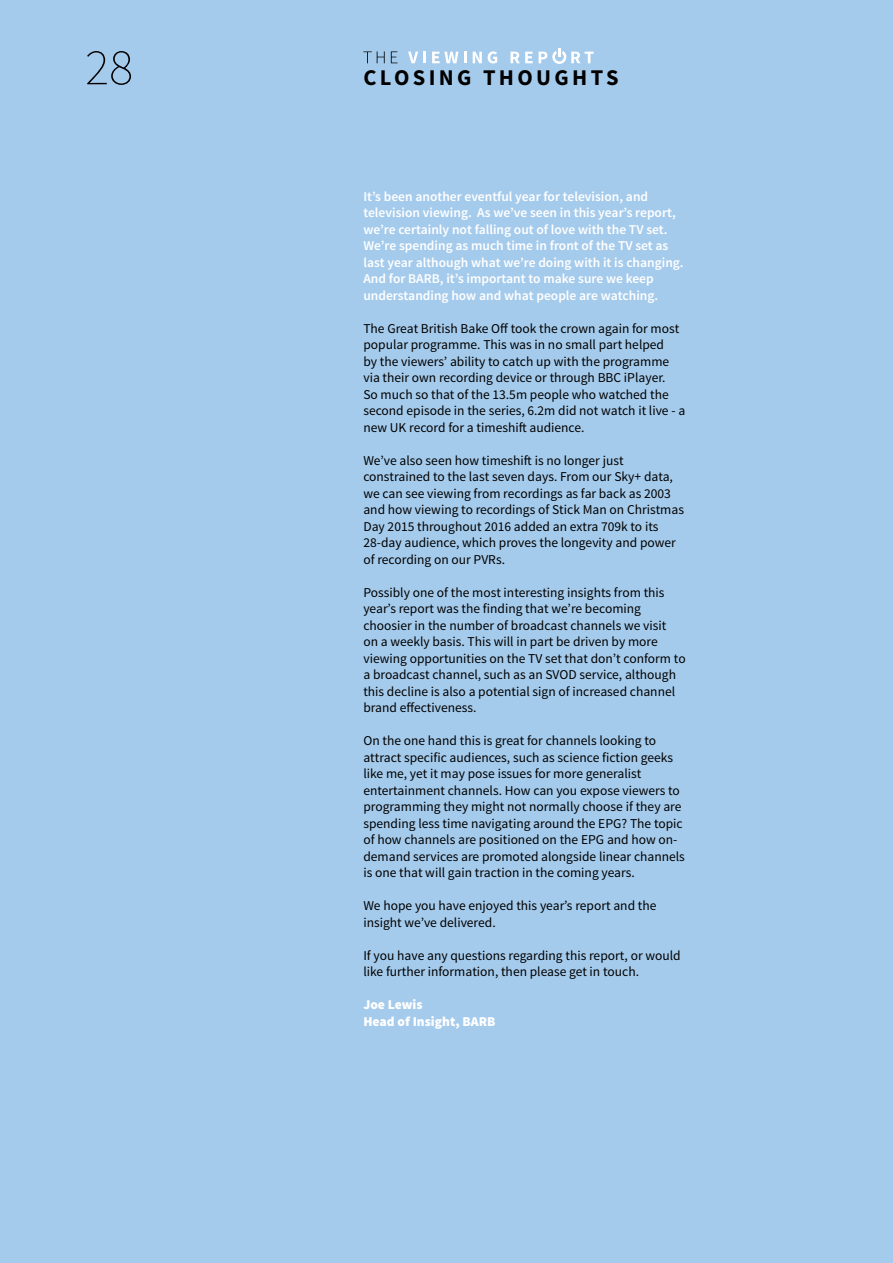
<style>
.page{position:relative;width:893px;height:1263px;background:#a5cbec}
.page>*{position:absolute;margin:0;border:0;box-sizing:border-box;transform-origin:0 0}
.t1{font:200 51px "Source Sans Pro";color:#000}
.t2{font:700 22.5px "Source Sans Pro";letter-spacing:.15em;color:#000}
.t3{font:13.5px/16.5px "Source Sans Pro";color:#000}
.t4{font:600 13.5px/16.5px "Source Sans Pro";color:#fff}
.t5{font:900 13.5px/16.5px "Source Sans Pro";color:#fff}
</style>
<div class="page">
<svg style="left:363px;top:51px;width:22px;height:12px"></svg>
<svg style="left:391px;top:51px;width:6px;height:12px"></svg>
<svg style="left:408px;top:52px;width:18px;height:11px"></svg>
<svg style="left:432px;top:52px;width:26px;height:11px"></svg>
<svg style="left:464px;top:52px;width:2px;height:11px"></svg>
<svg style="left:473px;top:52px;width:9px;height:11px"></svg>
<svg style="left:488px;top:51px;width:9px;height:13px"></svg>
<svg style="left:510px;top:52px;width:23px;height:11px"></svg>
<svg style="left:539px;top:49px;width:55px;height:15px"></svg>
<h1 class="t1" style="left:85px;top:37px;width:50px">28</h1>
<h2 class="t2" style="left:363px;top:63px;width:257px">CLOSING THOUGHTS</h2>
<p class="t4" style="left:363px;top:188px;width:322px">It’s been another eventful year for television, and television viewing. As we’ve seen in this year’s report, we’re certainly not falling out of love with the TV set.<br>We’re spending as much time in front of the TV set as last year although what we’re doing with it is changing.<br>And for BARB, it’s important to make sure we keep understanding how and what people are watching.</p>
<p class="t3" style="left:363px;top:320px;width:323px">The Great British Bake Off took the crown again for most popular programme. This was in no small part helped<br>by the viewers’ ability to catch up with the programme via their own recording device or through BBC iPlayer.<br>So much so that of the 13.5m people who watched the second episode in the series, 6.2m did not watch it live - a new UK record for a timeshift audience.</p>
<p class="t3" style="left:363px;top:452px;width:322px">We’ve also seen how timeshift is no longer just constrained to the last seven days. From our Sky+ data, we can see viewing from recordings as far back as 2003 and how viewing to recordings of Stick Man on Christmas Day 2015 throughout 2016 added an extra 709k to its 28-day audience, which proves the longevity and power of recording on our PVRs.</p>
<p class="t3" style="left:363px;top:584px;width:324px">Possibly one of the most interesting insights from this year’s report was the finding that we’re becoming choosier in the number of broadcast channels we visit<br>on a weekly basis. This will in part be driven by more viewing opportunities on the TV set that don’t conform to a broadcast channel, such as an SVOD service, although this decline is also a potential sign of increased channel brand effectiveness.</p>
<p class="t3" style="left:363px;top:732px;width:323px">On the one hand this is great for channels looking to attract specific audiences, such as science fiction geeks like me, yet it may pose issues for more generalist entertainment channels. How can you expose viewers to programming they might not normally choose if they are spending less time navigating around the EPG? The topic of how channels are positioned on the EPG and how on&shy;demand services are promoted alongside linear channels is one that will gain traction in the coming years.</p>
<p class="t3" style="left:363px;top:897px;width:295px">We hope you have enjoyed this year’s report and the insight we’ve delivered.</p>
<p class="t3" style="left:363px;top:947px;width:319px">If you have any questions regarding this report, or would like further information, then please get in touch.</p>
<p class="t5" style="left:363px;top:997px;width:134px">Joe Lewis<br>Head of Insight, BARB</p>
</div>
